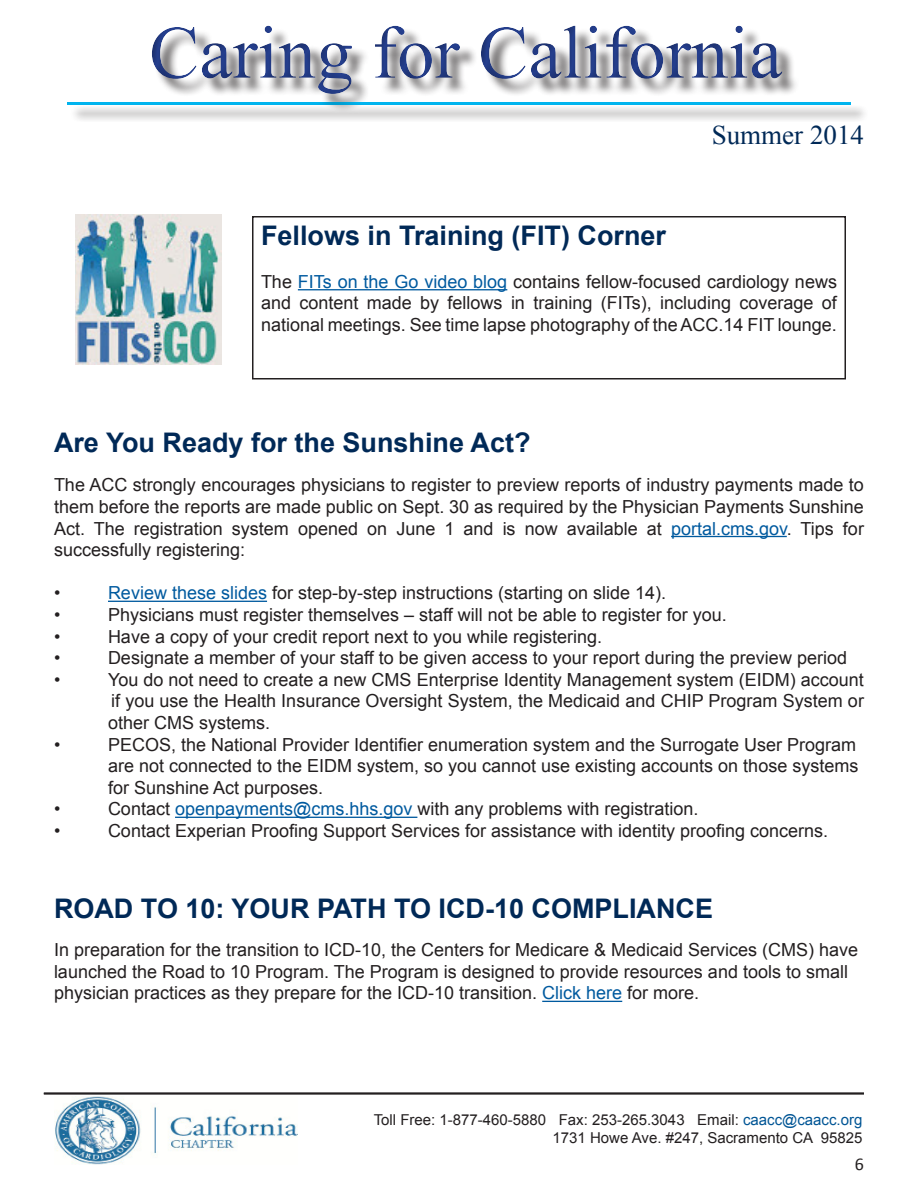
<style>
.page{position:relative;width:918px;height:1188px;background:#fff}
.page>*{position:absolute;margin:0;border:0;box-sizing:border-box;transform-origin:0 0}
.t1{font:75px "Times New Roman";color:#253f8e}
.t2{font:54px "Times New Roman";color:#00b5f0}
.t3{font:700 27px "Arial";color:#002957}
.t4{font:27px "Times New Roman";color:#002957}
.t5{font:18px/21.6px "Arial";color:#231f20;text-align:justify}
.t6{font:18px "Calibri";color:#231f20}
.t7{font:15px/18px "Arial";color:#231f20;text-align:right}
.s1{color:#005a9f}
.s2{color:#005595}
</style>
<div class="page">
<div style="left:53px;top:6px;width:812px;height:118px;background:#231f20;opacity:.5"></div>
<hr style="left:44px;top:1093px;width:820px;height:1px;background:#231f20">
<hr style="left:44px;top:1094px;width:820px;height:1px;background:#231f20">
<img style="left:55px;top:1096px;width:243px;height:68px">
<hr style="left:298px;top:289px;width:209px;height:1px;background:#005a9f">
<div style="left:252px;top:216px;width:594px;height:164px;border:2px solid #231f20"></div>
<img style="left:75px;top:214px;width:147px;height:150px">
<hr style="left:671px;top:536px;width:116px;height:1px;background:#005a9f">
<hr style="left:108px;top:601px;width:159px;height:1px;background:#005a9f">
<hr style="left:175px;top:817px;width:242px;height:1px;background:#005a9f">
<hr style="left:542px;top:1001px;width:80px;height:1px;background:#005a9f">
<h1 class="t1" style="left:149px;top:2px;width:635px">Caring for California</h1>
<h3 class="t4" style="left:712px;top:117px;width:154px">Summer 2014</h3>
<h2 class="t2" style="left:68px;top:38px;width:784px">_____________________________</h2>
<p class="t3" style="left:261px;top:217px;width:407px">Fellows in Training (FIT) Corner</p>
<p class="t5" style="left:261px;top:271px;width:578px">The <span class="s1">FITs on the Go video blog</span> contains fellow-focused cardiology news and content made by fellows in training (FITs), including coverage of national meetings. See time lapse photography of the ACC.14 FIT lounge.</p>
<p class="t3" style="left:54px;top:425px;width:478px">Are You Ready for the Sunshine Act?</p>
<p class="t5" style="left:54px;top:474px;width:811px">The ACC strongly encourages physicians to register to preview reports of industry payments made to them before the reports are made public on Sept. 30 as required by the Physician Payments Sunshine Act. The registration system opened on June 1 and is now available at <span class="s1">portal.cms.gov</span>. Tips for successfully registering:</p>
<p class="t5" style="left:54px;top:582px;width:8px">•</p>
<p class="t5" style="left:108px;top:582px;width:560px"><span class="s1">Review these slides</span> for step-by-step instructions (starting on slide 14).</p>
<p class="t5" style="left:54px;top:604px;width:8px">•</p>
<p class="t5" style="left:108px;top:604px;width:620px">Physicians must register themselves – staff will not be able to register for you.</p>
<p class="t5" style="left:54px;top:626px;width:8px">•</p>
<p class="t5" style="left:108px;top:626px;width:496px">Have a copy of your credit report next to you while registering.</p>
<p class="t5" style="left:54px;top:647px;width:8px">•</p>
<p class="t5" style="left:108px;top:647px;width:741px">Designate a member of your staff to be given access to your report during the preview period</p>
<p class="t5" style="left:54px;top:669px;width:8px">•</p>
<p class="t5" style="left:108px;top:669px;width:757px">You do not need to create a new CMS Enterprise Identity Management system (EIDM) account if you use the Health Insurance Oversight System, the Medicaid and CHIP Program System or other CMS systems.</p>
<p class="t5" style="left:54px;top:734px;width:8px">•</p>
<p class="t5" style="left:108px;top:734px;width:752px">PECOS, the National Provider Identifier enumeration system and the Surrogate User Program are not connected to the EIDM system, so you cannot use existing accounts on those systems for Sunshine Act purposes.</p>
<p class="t5" style="left:54px;top:798px;width:8px">•</p>
<p class="t5" style="left:108px;top:798px;width:592px">Contact <span class="s1">openpayments@cms.hhs.gov</span> with any problems with registration.</p>
<p class="t5" style="left:54px;top:820px;width:8px">•</p>
<p class="t5" style="left:108px;top:820px;width:722px">Contact Experian Proofing Support Services for assistance with identity proofing concerns.</p>
<p class="t3" style="left:54px;top:891px;width:661px">ROAD TO 10: YOUR PATH TO ICD-10 COMPLIANCE</p>
<p class="t5" style="left:54px;top:939px;width:806px;text-align:left">In preparation for the transition to ICD-10, the Centers for Medicare &amp; Medicaid Services (CMS) have launched the Road to 10 Program. The Program is designed to provide resources and tools to small physician practices as they prepare for the ICD-10 transition. <span class="s1">Click here</span> for more.</p>
<p class="t7" style="left:374px;top:1111px;width:490px">Toll Free: 1-877-460-5880 Fax: 253-265.3043 Email: <span class="s2">caacc@caacc.org<br></span>1731 Howe Ave. #247, Sacramento CA 95825</p>
<p class="t6" style="left:855px;top:1153px;width:11px">6</p>
</div>
